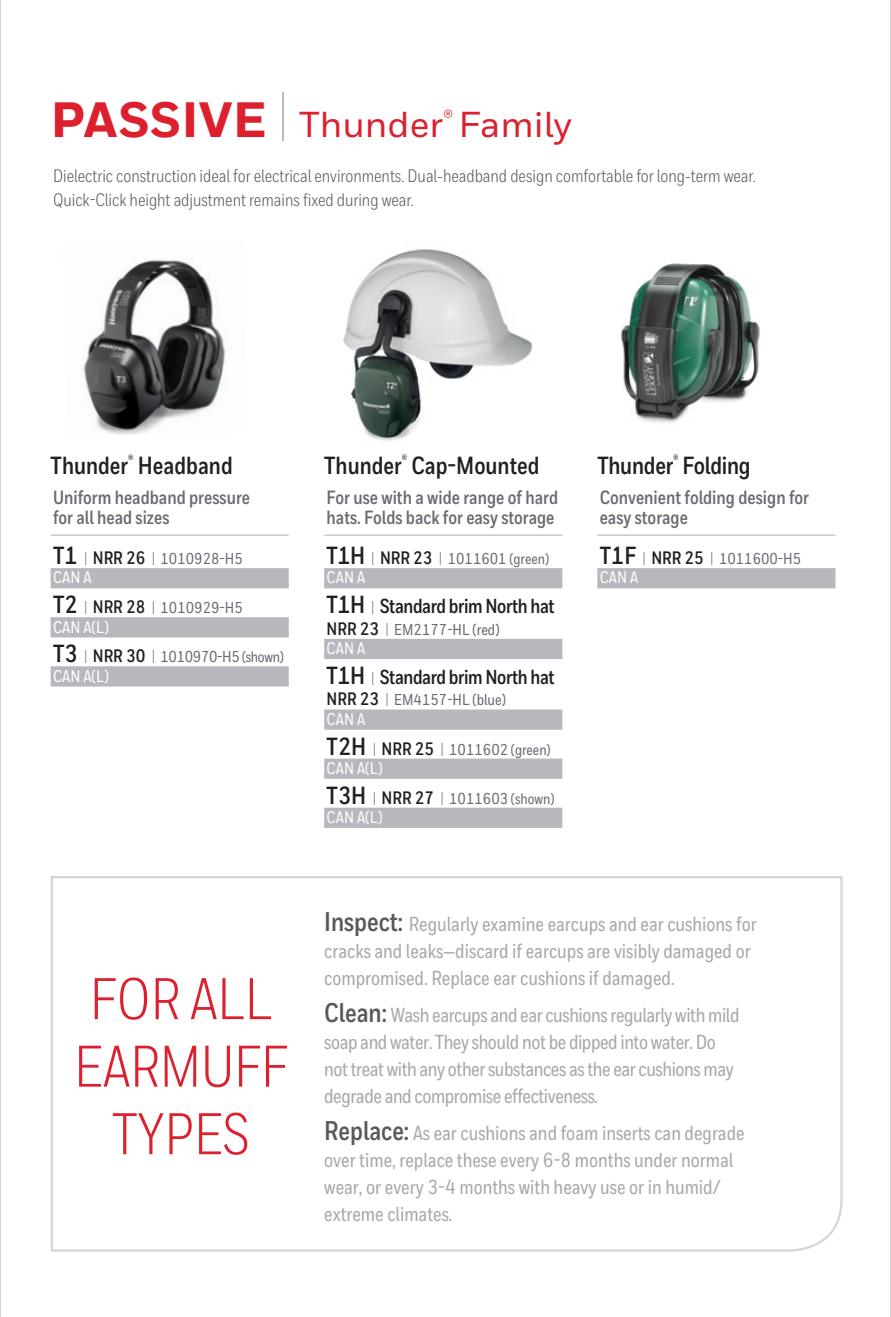
<style>
.page{position:relative;width:891px;height:1317px;background:#fff}
.page>*{position:absolute;margin:0;border:0;box-sizing:border-box;transform-origin:0 0}
.Body_copy{font:58.5px "Honeywell Cond";color:#dc202e}
._01_Product_Section{font:500 36px "Honeywell Sans";color:#dc202e}
._03_Product_Name{font:700 24.75px "Honeywell Cond";color:#231f20}
.Body_copy-2{font:500 20.25px/27px "Honeywell Cond";color:#a7a9ac}
.Body_copy-3{font:500 20.25px/27px "Honeywell Cond";letter-spacing:-.02em;color:#a7a9ac}
.Product{font:700 20.25px "Honeywell Cond";letter-spacing:-.02em;color:#231f20}
._05_Product_Descript{font:700 19.12px/20.2px "Honeywell Cond";color:#696b73}
._02_Product_Section{font:18px/24.8px "Honeywell Cond";color:#58595b}
.Product-2{font:500 16.88px "Honeywell Cond";letter-spacing:.01em;color:#fff}
.Product-3{font:500 15.75px "Honeywell Cond";color:#696b73}
.Product-4{font:500 15.75px "Honeywell Cond";letter-spacing:-.02em;color:#696b73}
.s1{font-weight:800;font-size:49.5px}
.s2{font-family:"Honeywell Cond";font-weight:300;font-size:58.5px;color:#b8babc}
.s3{font-weight:700;font-size:24.75px;color:#231f20}
.s4{font-weight:400}
.s5{font-weight:700;font-size:18px;color:#231f20}
.s6{font-size:15.3px}
.s7{font-size:24.75px}
.s8{font-weight:400;font-size:15.75px;color:#696b73}
.s9{font-weight:700;font-size:27px;color:#58595b}
</style>
<div class="page">
<hr style="left:51px;top:534px;width:238px;height:1px;background:#b7b8bd">
<div style="left:51px;top:568px;width:238px;height:20px;background:#b7b8bd"></div>
<div style="left:51px;top:617px;width:238px;height:20px;background:#b7b8bd"></div>
<div style="left:51px;top:666px;width:238px;height:20px;background:#b7b8bd"></div>
<hr style="left:597px;top:534px;width:238px;height:1px;background:#b7b8bd">
<div style="left:597px;top:568px;width:238px;height:20px;background:#b7b8bd"></div>
<hr style="left:324px;top:534px;width:238px;height:1px;background:#b7b8bd">
<div style="left:324px;top:568px;width:238px;height:20px;background:#b7b8bd"></div>
<div style="left:324px;top:638px;width:238px;height:21px;background:#b7b8bd"></div>
<div style="left:324px;top:709px;width:238px;height:20px;background:#b7b8bd"></div>
<div style="left:324px;top:758px;width:238px;height:20px;background:#b7b8bd"></div>
<div style="left:324px;top:807px;width:238px;height:20px;background:#b7b8bd"></div>
<img style="left:621px;top:263px;width:139px;height:160px">
<img style="left:83px;top:259px;width:143px;height:176px">
<img style="left:343px;top:249px;width:190px;height:192px">
<svg style="left:50px;top:876px;width:793px;height:376px"></svg>
<hr style="left:0;top:0;width:1px;height:1316px;background:#d6d6d9">
<hr style="left:890px;top:0;width:1px;height:1316px;background:#d6d6d9">
<p class="_01_Product_Section" style="left:51px;top:102px;width:523px"><span class="s1">PASSIVE</span> <span class="s2">|</span> Thunder<sup>®</sup> Family</p>
<p class="_02_Product_Section" style="left:53px;top:163px;width:704px">Dielectric construction ideal for electrical environments. Dual-headband design comfortable for long-term wear.<br>Quick-Click height adjustment remains fixed during wear.</p>
<p class="_03_Product_Name" style="left:51px;top:450px;width:184px">Thunder<sup>®</sup> Headband</p>
<p class="_05_Product_Descript" style="left:53px;top:487px;width:199px">Uniform headband pressure for all head sizes</p>
<p class="Product-3" style="left:53px;top:549px;width:191px"><span class="s3">T1</span> <span class="s4">|</span> <span class="s5">NRR 26</span> <span class="s4">|</span> 1010928-H5</p>
<p class="Product-2" style="left:53px;top:567px;width:40px">CAN A</p>
<p class="Product-3" style="left:53px;top:598px;width:191px"><span class="s3">T2</span> <span class="s4">|</span> <span class="s5">NRR 28</span> <span class="s4">|</span> 1010929-H5</p>
<p class="Product-2" style="left:53px;top:616px;width:57px">CAN A(L)</p>
<p class="Product-4" style="left:53px;top:647px;width:232px"><span class="s3">T3</span> <span class="s4">|</span> <span class="s5">NRR 30</span> <span class="s4">|</span> 1010970-H5 <span class="s6">(shown)</span></p>
<p class="Product-2" style="left:53px;top:665px;width:57px">CAN A(L)</p>
<p class="Body_copy" style="left:90px;top:964px;width:184px">FOR ALL</p>
<p class="Body_copy" style="left:74px;top:1031px;width:215px">EARMUFF</p>
<p class="Body_copy" style="left:112px;top:1099px;width:139px">TYPES</p>
<p class="_03_Product_Name" style="left:324px;top:450px;width:217px">Thunder<sup>®</sup> Cap-Mounted</p>
<p class="_05_Product_Descript" style="left:327px;top:487px;width:233px">For use with a wide range of hard hats. Folds back for easy storage</p>
<p class="Product-3" style="left:327px;top:549px;width:224px"><span class="s3">T1H</span> <span class="s4">|</span> <span class="s5">NRR 23</span> <span class="s4">|</span> 1011601 <span class="s6">(green)</span></p>
<p class="Product-2" style="left:327px;top:567px;width:40px">CAN A</p>
<p class="Product" style="left:327px;top:594px;width:230px"><span class="s7">T1H</span> <span class="s8">|</span> Standard brim North hat</p>
<p class="Product-3" style="left:327px;top:619px;width:174px"><span class="s5">NRR 23</span> <span class="s4">|</span> EM2177-HL (red)</p>
<p class="Product-2" style="left:327px;top:638px;width:40px">CAN A</p>
<p class="Product" style="left:327px;top:664px;width:230px"><span class="s7">T1H</span> <span class="s8">|</span> Standard brim North hat</p>
<p class="Product-3" style="left:327px;top:690px;width:181px"><span class="s5">NRR 23</span> <span class="s4">|</span> EM4157-HL (blue)</p>
<p class="Product-2" style="left:327px;top:708px;width:40px">CAN A</p>
<p class="Product-3" style="left:327px;top:739px;width:226px"><span class="s3">T2H</span> <span class="s4">|</span> <span class="s5">NRR 25</span> <span class="s4">|</span> 1011602 <span class="s6">(green)</span></p>
<p class="Product-2" style="left:327px;top:757px;width:57px">CAN A(L)</p>
<p class="Product-3" style="left:327px;top:788px;width:229px"><span class="s3">T3H</span> <span class="s4">|</span> <span class="s5">NRR 27</span> <span class="s4">|</span> 1011603 <span class="s6">(shown)</span></p>
<p class="Product-2" style="left:327px;top:807px;width:57px">CAN A(L)</p>
<p class="_03_Product_Name" style="left:597px;top:450px;width:155px">Thunder<sup>®</sup> Folding</p>
<p class="_05_Product_Descript" style="left:600px;top:487px;width:211px">Convenient folding design for easy storage</p>
<p class="Product-3" style="left:600px;top:549px;width:203px"><span class="s3">T1F</span> <span class="s4">|</span> <span class="s5">NRR 25</span> <span class="s4">|</span> 1011600-H5</p>
<p class="Product-2" style="left:600px;top:567px;width:40px">CAN A</p>
<p class="Body_copy-2" style="left:324px;top:910px;width:434px"><span class="s9">Inspect:</span> Regularly examine earcups and ear cushions for cracks and leaks—discard if earcups are visibly damaged or compromised. Replace ear cushions if damaged.</p>
<p class="Body_copy-3" style="left:324px;top:1001px;width:417px"><span class="s9">Clean:</span> Wash earcups and ear cushions regularly with mild soap and water. They should not be dipped into water. Do not treat with any other substances as the ear cushions may degrade and compromise effectiveness.</p>
<p class="Body_copy-2" style="left:324px;top:1119px;width:422px"><span class="s9">Replace:</span> As ear cushions and foam inserts can degrade over time, replace these every 6-8 months under normal wear, or every 3-4 months with heavy use or in humid/ extreme climates.</p>
</div>
